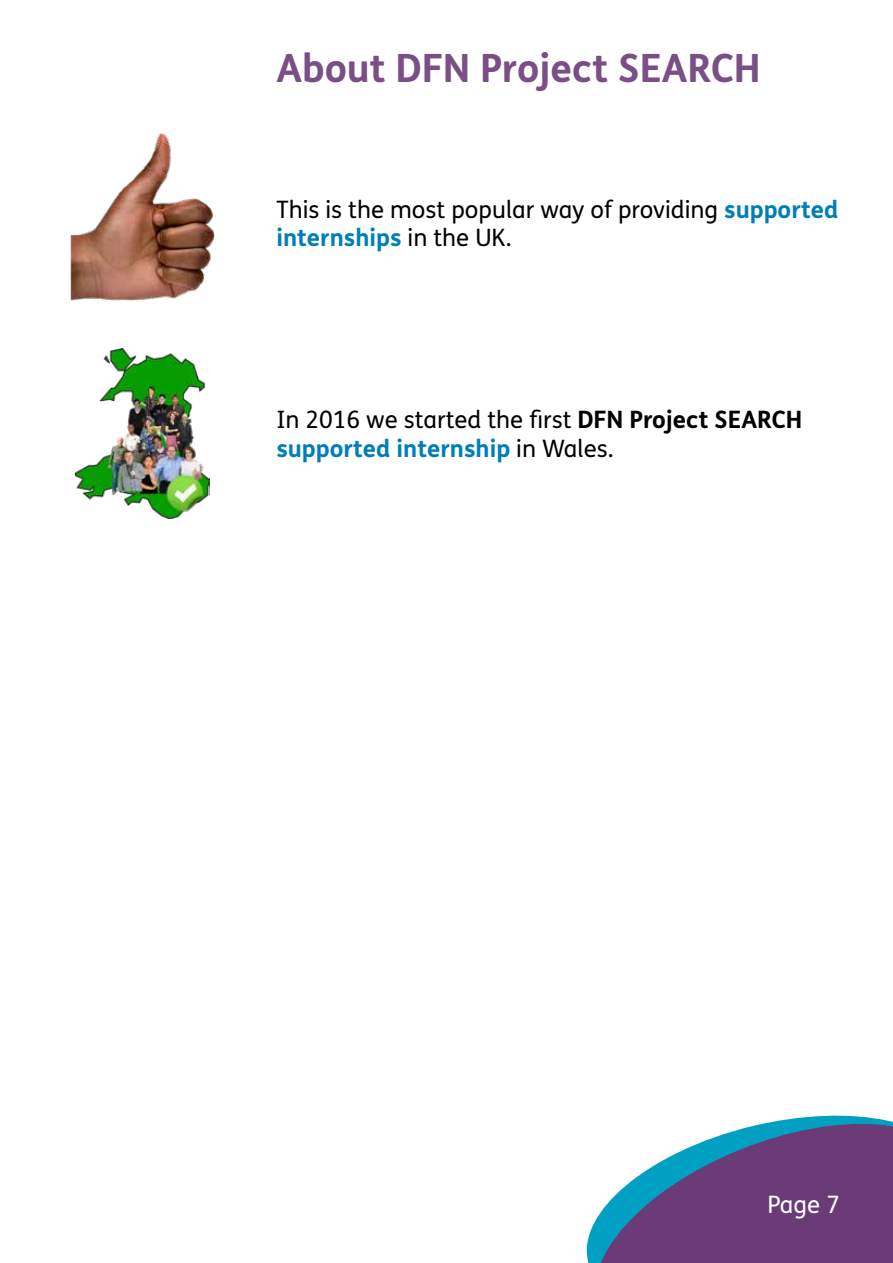
<style>
.page{position:relative;width:893px;height:1263px;background:#fff}
.page>*{position:absolute;margin:0;border:0;box-sizing:border-box;transform-origin:0 0}
.t1{font:700 39px "FS Me Pro";color:#794f85}
.t2{font:24px/28.8px "FS Me Pro";color:#000}
.t3{font:24px "FS Me Pro";color:#fff}
.s1{font-weight:700;color:#007eb7}
.s2{font-weight:700}
</style>
<div class="page">
<svg style="left:586px;top:1115px;width:307px;height:148px;fill:#6a3b77"></svg>
<img style="left:70px;top:133px;width:145px;height:168px">
<img style="left:76px;top:349px;width:133px;height:170px">
<p class="t1" style="left:276px;top:38px;width:486px">About DFN Project SEARCH</p>
<p class="t2" style="left:276px;top:194px;width:563px">This is the most popular way of providing <span class="s1">supported internships</span> in the UK.</p>
<p class="t2" style="left:276px;top:405px;width:527px">In 2016 we started the first <span class="s2">DFN Project SEARCH </span><span class="s1">supported internship</span> in Wales.</p>
<p class="t3" style="left:768px;top:1188px;width:74px">Page 7</p>
</div>
